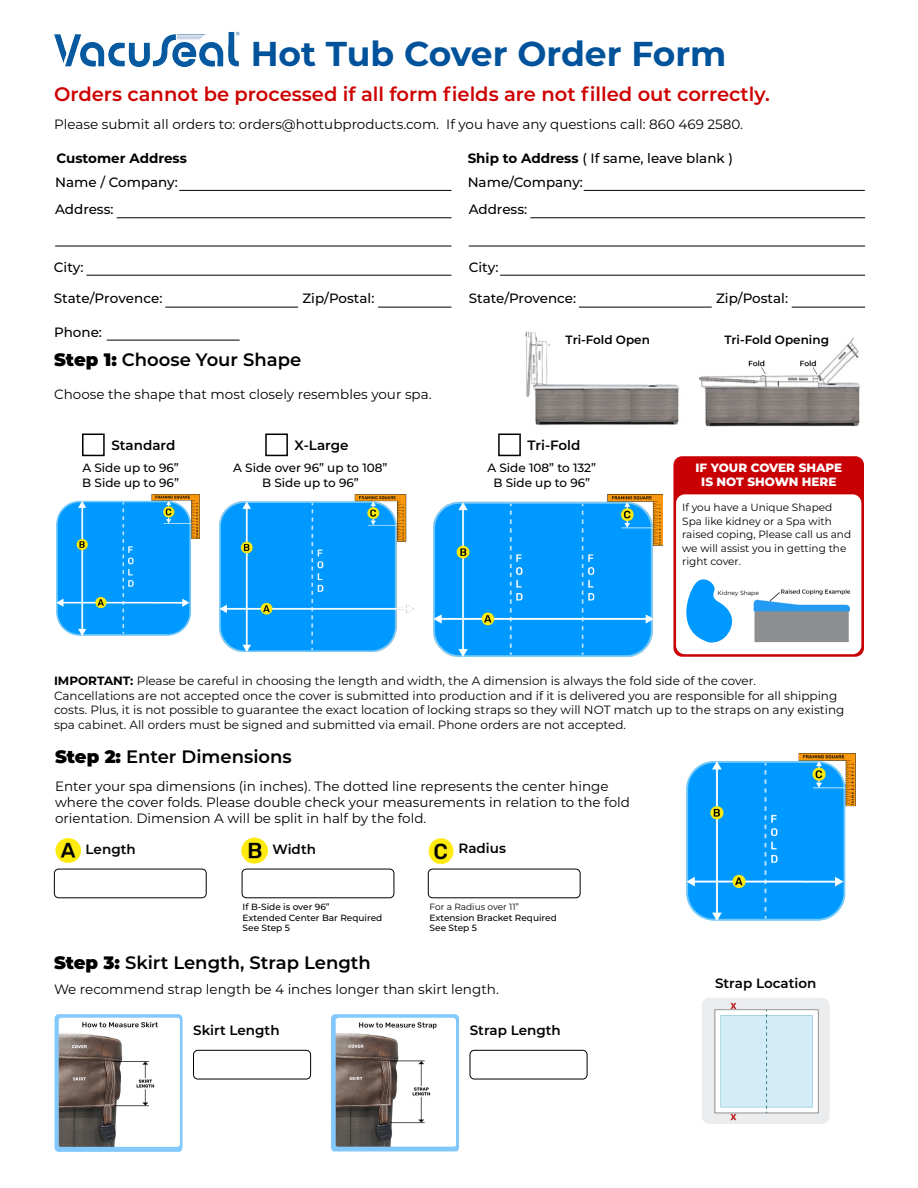
<style>
.page{position:relative;width:918px;height:1188px;background:#fff}
.page>*{position:absolute;margin:0;border:0;box-sizing:border-box;transform-origin:0 0}
.t1{font:700 34.5px "Montserrat";color:#00529b}
.t2{font:600 19.5px "Montserrat";color:#ce0000}
.t3{font:600 18px "Montserrat";color:#000}
.t4{font:13.5px/16.2px "Montserrat";color:#000}
.t5{font:500 13.5px "Montserrat";color:#000}
.t6{font:600 13.5px "Montserrat";color:#000}
.t7{font:700 13.5px "Montserrat";color:#000}
.t8{font:12px/14.4px "Montserrat";color:#000}
.t9{font:500 12px/14.4px "Montserrat";color:#000;text-align:center}
.t10{font:800 12px/13.5px "Montserrat";color:#fff;text-align:center}
.t11{font:600 12px "Montserrat";color:#000}
.t12{font:10.5px/13.5px "Montserrat";color:#000}
.t13{font:500 9px/10.8px "Montserrat";color:#000}
.t14{font:6px "Montserrat";color:#000}
.s1{font-weight:700}
.s2{font-weight:900}
.s3{font-weight:400}
</style>
<div class="page">
<div style="left:673px;top:456px;width:191px;height:201px;background:#c90003;border-radius:9px"></div>
<div style="left:676px;top:494px;width:185px;height:160px;background:#fff;border-radius:9px"></div>
<img style="left:54px;top:31px;width:185px;height:36px">
<img style="left:56px;top:494px;width:143px;height:142px">
<img style="left:220px;top:494px;width:194px;height:158px">
<img style="left:433px;top:494px;width:229px;height:162px">
<div style="left:82px;top:434px;width:23px;height:22px;background:#fff;border:2px solid #000003"></div>
<div style="left:265px;top:434px;width:23px;height:22px;background:#fff;border:2px solid #000003"></div>
<div style="left:498px;top:434px;width:23px;height:22px;background:#fff;border:2px solid #000003"></div>
<img style="left:753px;top:589px;width:97px;height:54px">
<svg style="left:676px;top:573px;width:57px;height:71px"></svg>
<div style="left:54px;top:869px;width:152px;height:29px;border:1px solid #000003;border-radius:4px"></div>
<div style="left:242px;top:869px;width:152px;height:29px;border:1px solid #000003;border-radius:4px"></div>
<div style="left:428px;top:869px;width:152px;height:29px;border:1px solid #000003;border-radius:4px"></div>
<img style="left:55px;top:838px;width:25px;height:25px">
<img style="left:242px;top:838px;width:25px;height:26px">
<img style="left:428px;top:839px;width:25px;height:25px">
<img style="left:687px;top:754px;width:168px;height:166px">
<div style="left:193px;top:1050px;width:118px;height:29px;border:1px solid #000003;border-radius:4px"></div>
<div style="left:470px;top:1050px;width:117px;height:29px;border:1px solid #000003;border-radius:4px"></div>
<img style="left:55px;top:1014px;width:128px;height:138px">
<img style="left:331px;top:1014px;width:128px;height:138px">
<img style="left:702px;top:998px;width:128px;height:126px">
<img style="left:699px;top:337px;width:162px;height:90px">
<img style="left:525px;top:331px;width:155px;height:94px">
<hr style="left:179px;top:190px;width:272px;height:1px;background:#000003">
<hr style="left:584px;top:190px;width:281px;height:1px;background:#000003">
<hr style="left:117px;top:217px;width:334px;height:1px;background:#000003">
<hr style="left:530px;top:217px;width:335px;height:1px;background:#000003">
<hr style="left:55px;top:246px;width:396px;height:1px;background:#000003">
<hr style="left:469px;top:246px;width:396px;height:1px;background:#000003">
<hr style="left:86px;top:275px;width:365px;height:1px;background:#000003">
<hr style="left:500px;top:275px;width:365px;height:1px;background:#000003">
<hr style="left:165px;top:307px;width:133px;height:1px;background:#000003">
<hr style="left:579px;top:307px;width:133px;height:1px;background:#000003">
<hr style="left:378px;top:307px;width:73px;height:1px;background:#000003">
<hr style="left:792px;top:307px;width:73px;height:1px;background:#000003">
<hr style="left:107px;top:340px;width:133px;height:1px;background:#000003">
<p class="t1" style="left:251px;top:28px;width:477px">Hot Tub Cover Order Form</p>
<p class="t2" style="left:54px;top:80px;width:717px">Orders cannot be processed if all form fields are not filled out correctly.</p>
<p class="t4" style="left:54px;top:116px;width:690px">Please submit all orders to: orders@hottubproducts.com. If you have any questions call: 860 469 2580.</p>
<p class="t7" style="left:56px;top:148px;width:132px">Customer Address</p>
<p class="t5" style="left:468px;top:149px;width:267px"><span class="s1">Ship to Address</span> ( If same, leave blank )</p>
<p class="t5" style="left:55px;top:200px;width:60px">Address:</p>
<p class="t5" style="left:469px;top:200px;width:60px">Address:</p>
<p class="t5" style="left:55px;top:173px;width:124px">Name / Company:</p>
<p class="t5" style="left:468px;top:173px;width:117px">Name/Company:</p>
<p class="t5" style="left:54px;top:257px;width:31px">City:</p>
<p class="t5" style="left:469px;top:257px;width:31px">City:</p>
<p class="t5" style="left:54px;top:289px;width:110px">State/Provence:</p>
<p class="t5" style="left:302px;top:289px;width:74px">Zip/Postal:</p>
<p class="t5" style="left:469px;top:289px;width:109px">State/Provence:</p>
<p class="t5" style="left:716px;top:289px;width:74px">Zip/Postal:</p>
<p class="t5" style="left:54px;top:322px;width:50px">Phone:</p>
<h3 class="t3" style="left:54px;top:347px;width:249px"><span class="s2">Step 1:</span> Choose Your Shape</h3>
<p class="t11" style="left:566px;top:331px;width:86px">Tri-Fold Open</p>
<p class="t11" style="left:725px;top:331px;width:106px">Tri-Fold Opening</p>
<p class="t4" style="left:54px;top:385px;width:379px">Choose the shape that most closely resembles your spa.</p>
<p class="t6" style="left:111px;top:436px;width:66px">Standard</p>
<p class="t6" style="left:295px;top:436px;width:55px">X-Large</p>
<p class="t6" style="left:528px;top:436px;width:54px">Tri-Fold</p>
<p class="t9" style="left:82px;top:460px;width:98px;text-align:left">A Side up to 96”<br>B Side up to 96”</p>
<p class="t9" style="left:233px;top:460px;width:156px">A Side over 96” up to 108”<br>B Side up to 96”</p>
<p class="t9" style="left:487px;top:460px;width:110px">A Side 108” to 132”<br>B Side up to 96”</p>
<p class="t10" style="left:696px;top:460px;width:148px">IF YOUR COVER SHAPE<br>IS NOT SHOWN HERE</p>
<p class="t12" style="left:682px;top:500px;width:152px">If you have a Unique Shaped</p>
<p class="t12" style="left:682px;top:514px;width:171px">Spa like kidney or a Spa with raised coping, Please call us and we will assist you in getting the right cover.</p>
<p class="t14" style="left:718px;top:589px;width:43px">Kidney Shape</p>
<p class="t8" style="left:54px;top:674px;width:792px"><span class="s1">IMPORTANT:</span> Please be careful in choosing the length and width, the A dimension is always the fold side of the cover.<br>Cancellations are not accepted once the cover is submitted into production and if it is delivered you are responsible for all shipping costs. Plus, it is not possible to guarantee the exact location of locking straps so they will NOT match up to the straps on any existing spa cabinet. All orders must be signed and submitted via email. Phone orders are not accepted.</p>
<p class="t3" style="left:55px;top:744px;width:238px"><span class="s2">Step 2:</span> Enter Dimensions</p>
<p class="t4" style="left:55px;top:777px;width:576px">Enter your spa dimensions (in inches). The dotted line represents the center hinge where the cover folds. Please double check your measurements in relation to the fold orientation. Dimension A will be split in half by the fold.</p>
<p class="t6" style="left:86px;top:839px;width:52px">Length</p>
<p class="t6" style="left:272px;top:839px;width:45px">Width</p>
<p class="t6" style="left:459px;top:839px;width:49px">Radius</p>
<p class="t13" style="left:243px;top:901px;width:141px">If B-Side is over 96”<br>Extended Center Bar Required<br>See Step 5</p>
<p class="t13" style="left:430px;top:901px;width:129px"><span class="s3">For a Radius over 11”<br></span>Extension Bracket Required<br>See Step 5</p>
<p class="t3" style="left:54px;top:950px;width:318px"><span class="s2">Step 3:</span> Skirt Length, Strap Length</p>
<p class="t4" style="left:54px;top:980px;width:446px">We recommend strap length be 4 inches longer than skirt length.</p>
<p class="t6" style="left:193px;top:1021px;width:88px">Skirt Length</p>
<p class="t6" style="left:470px;top:1021px;width:93px">Strap Length</p>
<p class="t6" style="left:715px;top:974px;width:103px">Strap Location</p>
</div>
